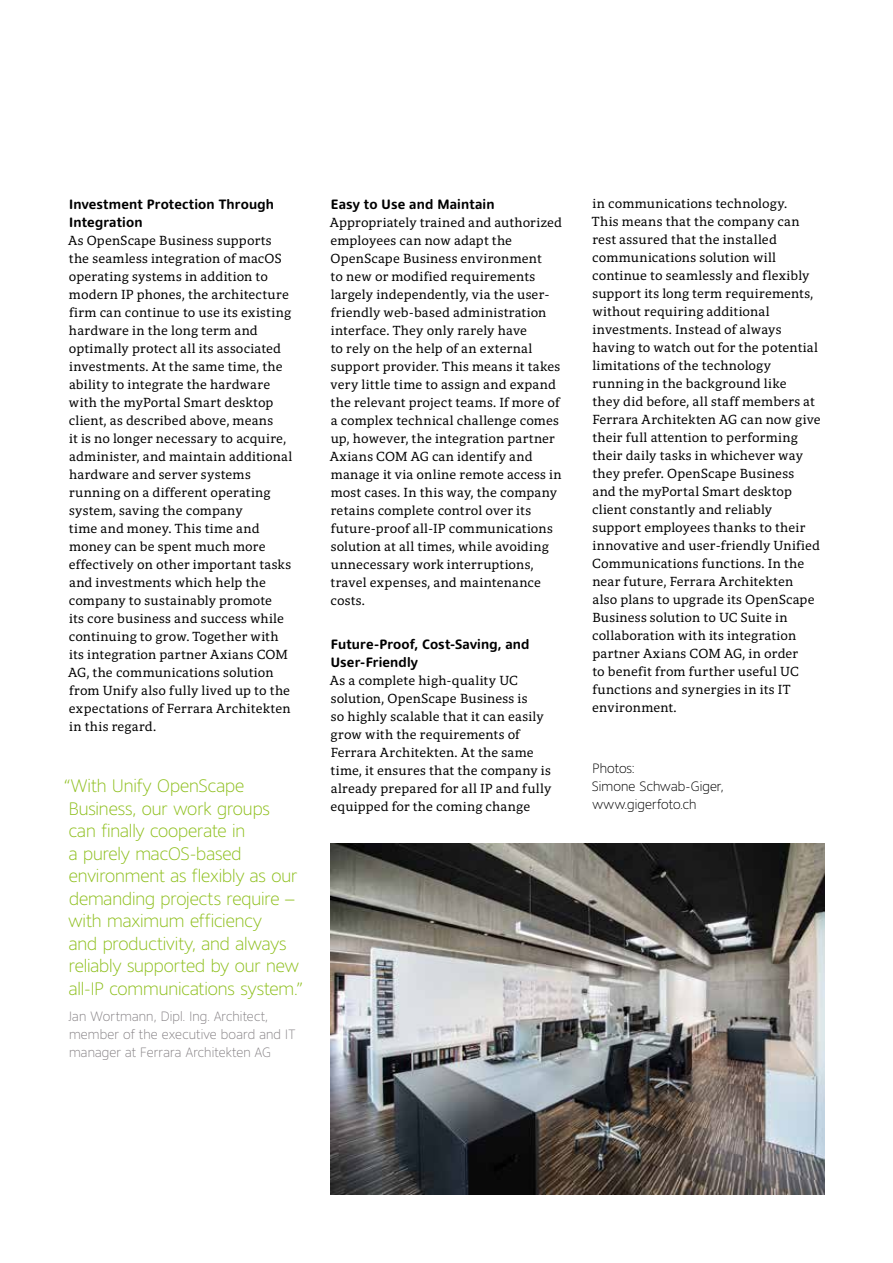
<style>
.page{position:relative;width:893px;height:1263px;background:#fff}
.page>*{position:absolute;margin:0;border:0;box-sizing:border-box;transform-origin:0 0}
.t1{font:300 18px/22.5px "Harmony Sans";letter-spacing:-.005em;color:#8ebf1d}
.t2{font:13.5px/18px "Harmony Serif";letter-spacing:.015em;color:#000}
.t3{font:700 13.5px/18px "Harmony Sans";letter-spacing:.01em;color:#000}
.t4{font:300 13.5px/18px "Harmony Sans";letter-spacing:.01em;color:#888487}
.t5{font:300 13.5px/18px "Harmony Sans";letter-spacing:.01em;color:#000}
</style>
<div class="page">
<img style="left:330px;top:843px;width:494px;height:351px">
<p class="t3" style="left:69px;top:195px;width:206px">Investment Protection Through<br>Integration</p>
<p class="t2" style="left:68px;top:231px;width:226px">As OpenScape Business supports the seamless integration of macOS operating systems in addition to modern IP phones, the architecture firm can continue to use its existing hardware in the long term and optimally protect all its associated investments. At the same time, the ability to integrate the hardware with the myPortal Smart desktop client, as described above, means<br>it is no longer necessary to acquire, administer, and maintain additional hardware and server systems running on a different operating system, saving the company<br>time and money. This time and money can be spent much more effectively on other important tasks and investments which help the company to sustainably promote<br>its core business and success while continuing to grow. Together with its integration partner Axians COM<br>AG, the communications solution from Unify also fully lived up to the expectations of Ferrara Architekten in this regard.</p>
<p class="t1" style="left:64px;top:774px;width:240px">“With Unify OpenScape<br>Business, our work groups<br>can finally cooperate in<br>a purely macOS-based environment as flexibly as our demanding projects require – with maximum efficiency<br>and productivity, and always reliably supported by our new all-IP communications system.”</p>
<p class="t4" style="left:69px;top:1007px;width:228px">Jan Wortmann, Dipl. Ing. Architect, member of the executive board and IT manager at Ferrara Architekten AG</p>
<p class="t3" style="left:331px;top:195px;width:165px">Easy to Use and Maintain</p>
<p class="t2" style="left:330px;top:213px;width:234px">Appropriately trained and authorized employees can now adapt the OpenScape Business environment<br>to new or modified requirements largely independently, via the user&shy;friendly web-based administration interface. They only rarely have<br>to rely on the help of an external support provider. This means it takes very little time to assign and expand the relevant project teams. If more of a complex technical challenge comes up, however, the integration partner Axians COM AG can identify and manage it via online remote access in most cases. In this way, the company retains complete control over its future-proof all-IP communications solution at all times, while avoiding unnecessary work interruptions, travel expenses, and maintenance costs.</p>
<p class="t3" style="left:331px;top:635px;width:200px">Future-Proof, Cost-Saving, and<br>User-Friendly</p>
<p class="t2" style="left:330px;top:671px;width:223px">As a complete high-quality UC solution, OpenScape Business is<br>so highly scalable that it can easily grow with the requirements of Ferrara Architekten. At the same time, it ensures that the company is already prepared for all IP and fully equipped for the coming change</p>
<p class="t2" style="left:592px;top:195px;width:230px">in communications technology.<br>This means that the company can rest assured that the installed communications solution will continue to seamlessly and flexibly support its long term requirements, without requiring additional investments. Instead of always having to watch out for the potential limitations of the technology running in the background like<br>they did before, all staff members at<br>Ferrara Architekten AG can now give their full attention to performing their daily tasks in whichever way they prefer. OpenScape Business<br>and the myPortal Smart desktop client constantly and reliably support employees thanks to their innovative and user-friendly Unified<br>Communications functions. In the near future, Ferrara Architekten also plans to upgrade its OpenScape<br>Business solution to UC Suite in collaboration with its integration partner Axians COM AG, in order<br>to benefit from further useful UC functions and synergies in its IT environment.</p>
<p class="t5" style="left:592px;top:759px;width:133px">Photos:<br>Simone Schwab-Giger, www.gigerfoto.ch</p>
</div>
